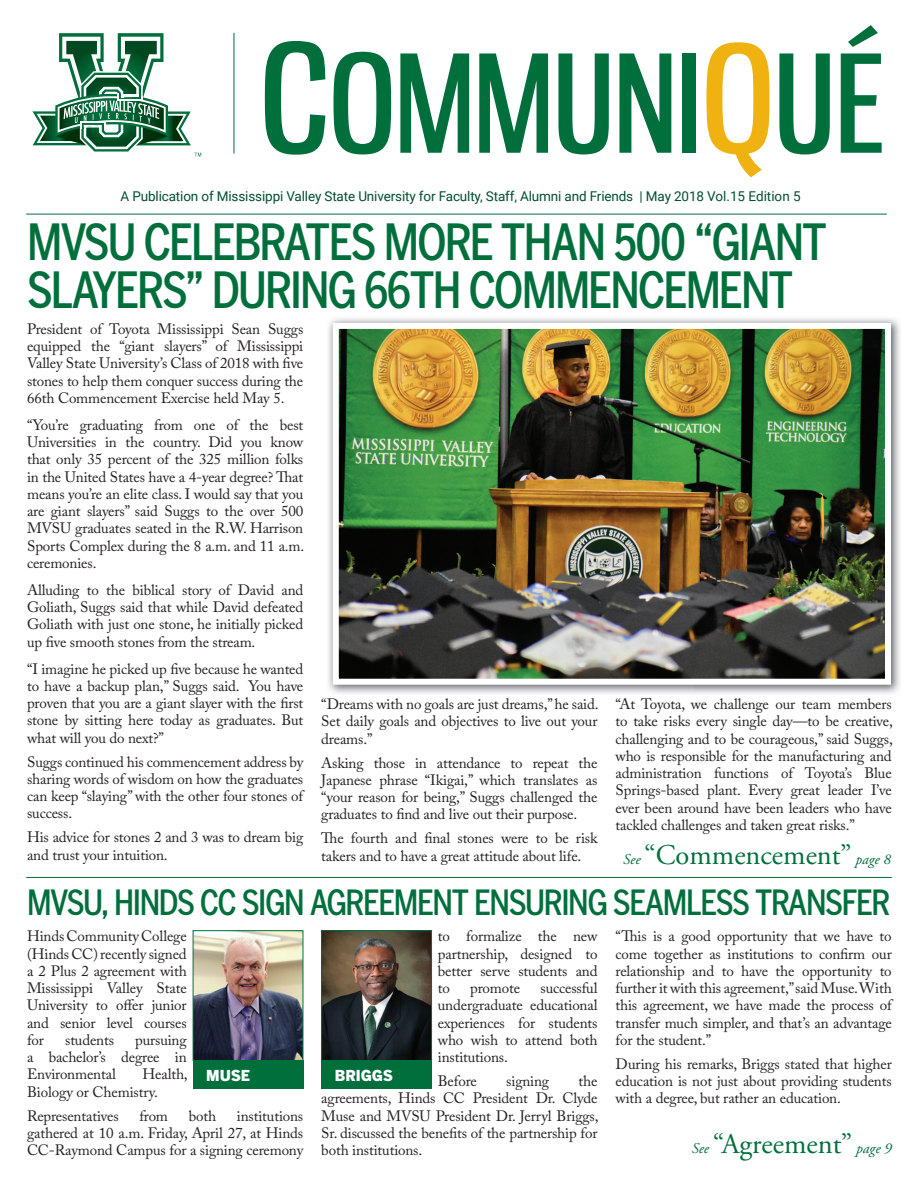
<style>
.page{position:relative;width:918px;height:1188px;background:#fff}
.page>*{position:absolute;margin:0;border:0;box-sizing:border-box;transform-origin:0 0}
.t1{font:49.5px/48px "Benton Got Cn Med";letter-spacing:-.04em;color:#006f3c}
.t2{font:34.5px "Benton Got Cn Med";letter-spacing:-.04em;color:#006f3c}
.t3{font:28.5px "Adobe Garamond Pro";color:#006f3c}
.t4{font:15px/17.2px "Adobe Caslon Pro";letter-spacing:-.01em;color:#231f20;text-align:justify}
.t5{font:15px "Benton Got Blk";color:#fff}
.t6{font:13.5px "Roboto";letter-spacing:-.01em;color:#004e30}
.s1{font-style:italic;font-size:15px}
</style>
<div class="page">
<hr style="left:234px;top:33px;width:1px;height:121px;background:#006f3c">
<svg style="left:32px;top:33px;width:169px;height:124px"></svg>
<svg style="left:265px;top:41px;width:60px;height:114px"></svg>
<svg style="left:333px;top:52px;width:58px;height:102px"></svg>
<svg style="left:400px;top:53px;width:69px;height:100px"></svg>
<svg style="left:479px;top:53px;width:69px;height:100px"></svg>
<svg style="left:558px;top:53px;width:51px;height:101px"></svg>
<svg style="left:619px;top:53px;width:52px;height:100px"></svg>
<div style="left:682px;top:53px;width:14px;height:100px;background:#006f3c"></div>
<svg style="left:706px;top:42px;width:63px;height:135px"></svg>
<svg style="left:779px;top:53px;width:51px;height:101px"></svg>
<svg style="left:841px;top:25px;width:41px;height:128px"></svg>
<hr style="left:26px;top:214px;width:861px;height:1px;background:#006f3c">
<hr style="left:26px;top:877px;width:866px;height:1px;background:#006f3c">
<img style="left:195px;top:932px;width:106px;height:127px">
<div style="left:193px;top:930px;width:110px;height:131px;border:1px solid #006f3c"></div>
<div style="left:193px;top:1061px;width:110px;height:28px;background:#006f3c"></div>
<img style="left:323px;top:932px;width:107px;height:127px">
<div style="left:321px;top:930px;width:111px;height:131px;border:1px solid #006f3c"></div>
<div style="left:321px;top:1061px;width:111px;height:28px;background:#006f3c"></div>
<img style="left:328px;top:318px;width:572px;height:376px">
<img style="left:340px;top:330px;width:544px;height:348px">
<div style="left:333px;top:323px;width:558px;height:362px;border:6px solid #fff"></div>
<p class="t6" style="left:121px;top:186px;width:682px">A Publication of Mississippi Valley State University for Faculty, Staff, Alumni and Friends | May 2018 Vol.15 Edition 5</p>
<h1 class="t1" style="left:27px;top:217px;width:802px">MVSU CELEBRATES MORE THAN 500 “GIANT<br>SLAYERS” DURING 66TH COMMENCEMENT</h1>
<p class="t4" style="left:27px;top:320px;width:278px">President of Toyota Mississippi Sean Suggs equipped the “giant slayers” of Mississippi Valley State University’s Class of 2018 with five stones to help them conquer success during the 66th Commencement Exercise held May 5.</p>
<p class="t4" style="left:27px;top:416px;width:279px">“You’re graduating from one of the best Universities in the country. Did you know that only 35 percent of the 325 million folks in the United States have a 4-year degree? That means you’re an elite class. I would say that you are giant slayers” said Suggs to the over 500<br>MVSU graduates seated in the R.W. Harrison Sports Complex during the 8 a.m. and 11 a.m. ceremonies.</p>
<p class="t4" style="left:27px;top:581px;width:278px">Alluding to the biblical story of David and Goliath, Suggs said that while David defeated Goliath with just one stone, he initially picked up five smooth stones from the stream.</p>
<p class="t4" style="left:27px;top:660px;width:278px">“I imagine he picked up five because he wanted to have a backup plan,” Suggs said. You have proven that you are a giant slayer with the first stone by sitting here today as graduates. But what will you do next?”</p>
<p class="t4" style="left:27px;top:753px;width:278px">Suggs continued his commencement address by sharing words of wisdom on how the graduates can keep “slaying” with the other four stones of success.</p>
<p class="t4" style="left:27px;top:829px;width:278px">His advice for stones 2 and 3 was to dream big and trust your intuition.</p>
<p class="t4" style="left:616px;top:695px;width:279px">“At Toyota, we challenge our team members to take risks every single day—to be creative, challenging and to be courageous,” said Suggs, who is responsible for the manufacturing and administration functions of Toyota’s Blue Springs-based plant. Every great leader I’ve ever been around have been leaders who have tackled challenges and taken great risks.”</p>
<p class="t4" style="left:321px;top:695px;width:279px">“Dreams with no goals are just dreams,” he said.<br>Set daily goals and objectives to live out your dreams.”</p>
<p class="t4" style="left:321px;top:754px;width:278px">Asking those in attendance to repeat the Japanese phrase “Ikigai,” which translates as “your reason for being,” Suggs challenged the graduates to find and live out their purpose.</p>
<p class="t4" style="left:321px;top:830px;width:278px">The fourth and final stones were to be risk takers and to have a great attitude about life.</p>
<h3 class="t3" style="left:623px;top:838px;width:269px"><span class="s1">See</span> “Commencement” <span class="s1">page 8</span></h3>
<h2 class="t2" style="left:27px;top:882px;width:865px">MVSU, HINDS CC SIGN AGREEMENT ENSURING SEAMLESS TRANSFER</h2>
<p class="t4" style="left:27px;top:928px;width:161px">Hinds Community College (Hinds CC) recently signed a 2 Plus 2 agreement with Mississippi Valley State University to offer junior and senior level courses for</p>
<p class="t4" style="left:616px;top:928px;width:278px">“This is a good opportunity that we have to come together as institutions to confirm our relationship and to have the opportunity to further it with this agreement,” said Muse. With this agreement, we have made the process of transfer much simpler, and that’s an advantage for the student.”</p>
<p class="t4" style="left:616px;top:1055px;width:278px">During his remarks, Briggs stated that higher education is not just about providing students with a degree, but rather an education.</p>
<p class="t4" style="left:438px;top:928px;width:161px">to formalize the new partnership, designed to better serve students and to</p>
<p class="t4" style="left:438px;top:979px;width:161px;text-indent:103px">successful undergraduate educational experiences for students who wish to attend both institutions.</p>
<p class="t4" style="left:438px;top:1072px;width:41px">Before</p>
<p class="t4" style="left:506px;top:1072px;width:44px">signing</p>
<p class="t4" style="left:470px;top:979px;width:51px">promote</p>
<p class="t4" style="left:65px;top:1031px;width:50px">students</p>
<p class="t4" style="left:27px;top:1031px;width:161px;text-indent:108px">pursuing a bachelor’s degree in Environmental</p>
<p class="t4" style="left:27px;top:1066px;width:162px;text-indent:116px">Health,<br>Biology or Chemistry.</p>
<p class="t4" style="left:27px;top:1107px;width:93px">Representatives</p>
<p class="t4" style="left:139px;top:1107px;width:30px">from</p>
<p class="t4" style="left:189px;top:1107px;width:29px">both</p>
<p class="t5" style="left:206px;top:1066px;width:45px">MUSE</p>
<p class="t5" style="left:335px;top:1066px;width:60px">BRIGGS</p>
<p class="t4" style="left:321px;top:1072px;width:279px;text-indent:257px">the agreements, Hinds CC President Dr. Clyde Muse and MVSU President Dr. Jerryl Briggs, Sr. discussed the benefits of the partnership for both institutions.</p>
<p class="t4" style="left:27px;top:1107px;width:278px;text-indent:210px">institutions gathered at 10 a.m. Friday, April 27, at Hinds CC-Raymond Campus for a signing ceremony</p>
<h3 class="t3" style="left:692px;top:1127px;width:201px"><span class="s1">See</span> “Agreement” <span class="s1">page 9</span></h3>
</div>
